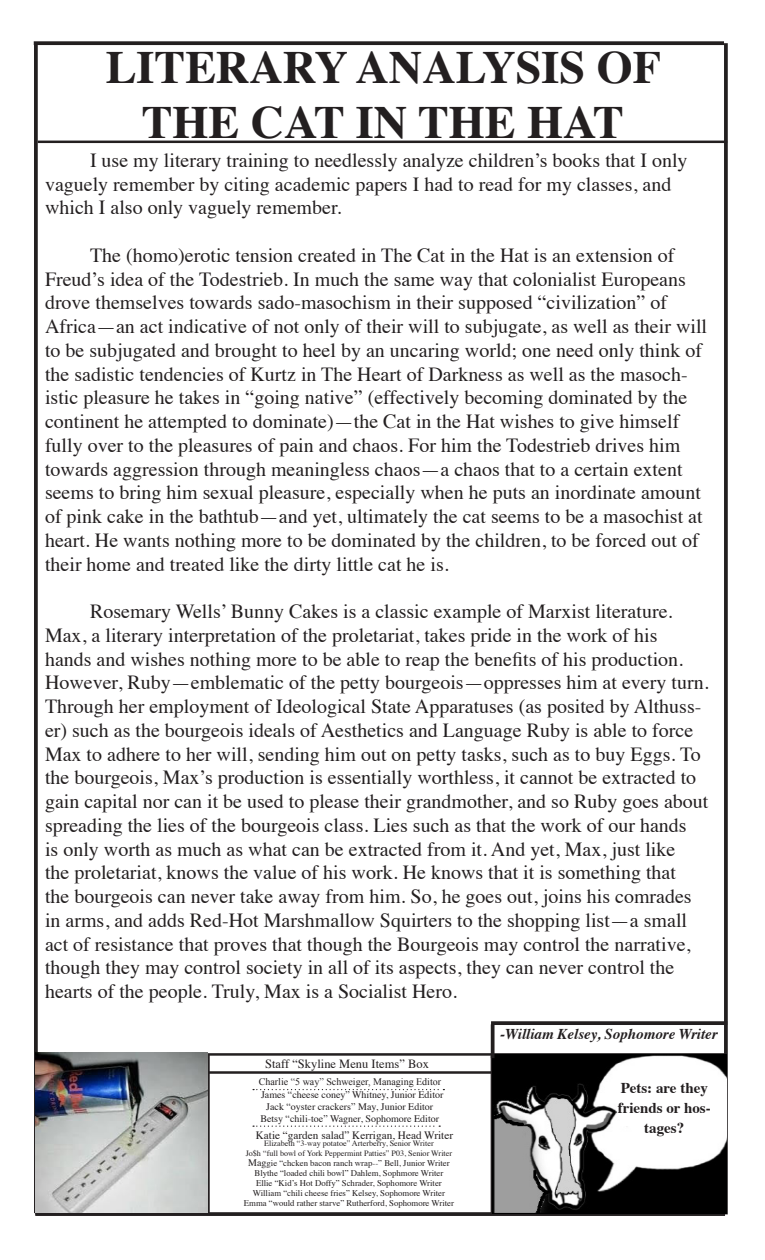
<style>
.page{position:relative;width:765px;height:1260px;background:#fff}
.page>*{position:absolute;margin:0;border:0;box-sizing:border-box;transform-origin:0 0}
.t1{font:700 46.25px "Times";color:#231f20}
.t2{font:20px/23.8px "Times";color:#231f20}
.t3{font:700 15px/20px "Times";color:#231f20;text-align:center}
.t4{font:italic 700 15px "Times";color:#231f20}
.t5{font:12.5px "Times";color:#231f20}
.t6{font:11.25px "Times";color:#231f20}
.t7{font:10px "Times";color:#231f20}
.t8{font:10px "Times New Roman";color:#231f20}
.t9{font:8.75px "Times";color:#231f20}
.t10{font:8.12px "Times";color:#231f20}
.s1{font-size:10px}
</style>
<div class="page">
<svg style="left:35px;top:1212px;width:690px;height:4px;background:#272425"></svg>
<hr style="left:207px;top:1054px;width:3px;height:161px;background:#231f20">
<hr style="left:37px;top:1053px;width:689px;height:3px;background:#231f20">
<hr style="left:491px;top:1056px;width:2px;height:157px;background:#231f20">
<svg style="left:34px;top:45px;width:4px;height:1168px;background:#2f2b2c"></svg>
<svg style="left:34px;top:41px;width:690px;height:4px;background:#333031"></svg>
<hr style="left:209px;top:1071px;width:284px;height:3px;background:#231f20">
<svg style="left:253px;top:1089px;width:191px;height:1px"></svg>
<svg style="left:724px;top:43px;width:4px;height:1171px;background:#332f30"></svg>
<img style="left:492px;top:1055px;width:234px;height:158px">
<svg style="left:253px;top:1126px;width:187px;height:1px"></svg>
<hr style="left:35px;top:1212px;width:172px;height:3px;background:#231f20">
<svg style="left:491px;top:1025px;width:4px;height:33px"></svg>
<svg style="left:491px;top:1021px;width:236px;height:4px"></svg>
<hr style="left:38px;top:141px;width:689px;height:2px;background:#231f20">
<img style="left:35px;top:1053px;width:172px;height:159px">
<p class="t1" style="left:106px;top:23px;width:557px">LITERARY ANALYSIS OF</p>
<p class="t1" style="left:142px;top:78px;width:484px">THE CAT IN THE HAT</p>
<p class="t2" style="left:45px;top:146px;width:644px;text-indent:45px">I use my literary training to needlessly analyze children’s books that I only vaguely remember by citing academic papers I had to read for my classes, and which I also only vaguely remember.</p>
<p class="t2" style="left:45px;top:241px;width:664px;text-indent:45px">The (homo)erotic tension created in The Cat in the Hat is an extension of Freud’s idea of the Todestrieb. In much the same way that colonialist Europeans drove themselves towards sado-masochism in their supposed “civilization” of Africa—an act indicative of not only of their will to subjugate, as well as their will to be subjugated and brought to heel by an uncaring world; one need only think of the sadistic tendencies of Kurtz in The Heart of Darkness as well as the masoch&shy;istic pleasure he takes in “going native” (effectively becoming dominated by the continent he attempted to dominate)—the Cat in the Hat wishes to give himself fully over to the pleasures of pain and chaos. For him the Todestrieb drives him towards aggression through meaningless chaos—a chaos that to a certain extent seems to bring him sexual pleasure, especially when he puts an inordinate amount of pink cake in the bathtub—and yet, ultimately the cat seems to be a masochist at heart. He wants nothing more to be dominated by the children, to be forced out of their home and treated like the dirty little cat he is.</p>
<p class="t2" style="left:45px;top:598px;width:665px;text-indent:45px">Rosemary Wells’ Bunny Cakes is a classic example of Marxist literature.<br>Max, a literary interpretation of the proletariat, takes pride in the work of his hands and wishes nothing more to be able to reap the benefits of his production.<br>However, Ruby—emblematic of the petty bourgeois—oppresses him at every turn.<br>Through her employment of Ideological State Apparatuses (as posited by Althuss&shy;er) such as the bourgeois ideals of Aesthetics and Language Ruby is able to force Max to adhere to her will, sending him out on petty tasks, such as to buy Eggs. To the bourgeois, Max’s production is essentially worthless, it cannot be extracted to gain capital nor can it be used to please their grandmother, and so Ruby goes about spreading the lies of the bourgeois class. Lies such as that the work of our hands<br>is only worth as much as what can be extracted from it. And yet, Max, just like<br>the proletariat, knows the value of his work. He knows that it is something that<br>the bourgeois can never take away from him. So, he goes out, joins his comrades in arms, and adds Red-Hot Marshmallow Squirters to the shopping list—a small act of resistance that proves that though the Bourgeois may control the narrative, though they may control society in all of its aspects, they can never control the hearts of the people. Truly, Max is a Socialist Hero.</p>
<p class="t5" style="left:265px;top:1052px;width:165px">Staff “Skyline Menu Items” Box</p>
<p class="t8" style="left:259px;top:1075px;width:184px">Charlie “5 way” Schweiger, Managing Editor</p>
<p class="t7" style="left:261px;top:1086px;width:184px">James “cheese coney” Whitney, Junior Editor</p>
<p class="t7" style="left:266px;top:1098px;width:169px">Jack “oyster crackers” May, Junior Editor</p>
<p class="t7" style="left:260px;top:1110px;width:180px">Betsy “chili-toe” Wagner, Sophomore Editor</p>
<p class="t6" style="left:256px;top:1125px;width:199px">Katie “garden salad” Kerrigan, Head Writer</p>
<p class="t10" style="left:264px;top:1136px;width:171px">Elizabeth “3-way potatoe” Arterberry, Senior Writer</p>
<p class="t10" style="left:246px;top:1146px;width:208px">Jo$h “full bowl of York Peppermint Patties” P03, Senior Writer</p>
<p class="t9" style="left:248px;top:1155px;width:203px"><span class="s1">Mag</span>gie “chcken bacon ranch wrap--” Bell, Junior Writer</p>
<p class="t9" style="left:255px;top:1165px;width:190px">Blythe “loaded chili bowl” Dahlem, Sophmore Writer</p>
<p class="t9" style="left:256px;top:1175px;width:187px">Ellie “Kid’s Hot Doffy” Schrader, Sophomore Writer</p>
<p class="t9" style="left:253px;top:1185px;width:194px">William “chili cheese fries” Kelsey, Sophomore Writer</p>
<p class="t9" style="left:244px;top:1195px;width:212px">Emma “would rather starve” Rutherford, Sophomore Writer</p>
<p class="t4" style="left:500px;top:1020px;width:219px">-William Kelsey, Sophomore Writer</p>
<p class="t3" style="left:618px;top:1077px;width:95px">Pets: are they friends or hos&shy;tages?</p>
</div>
